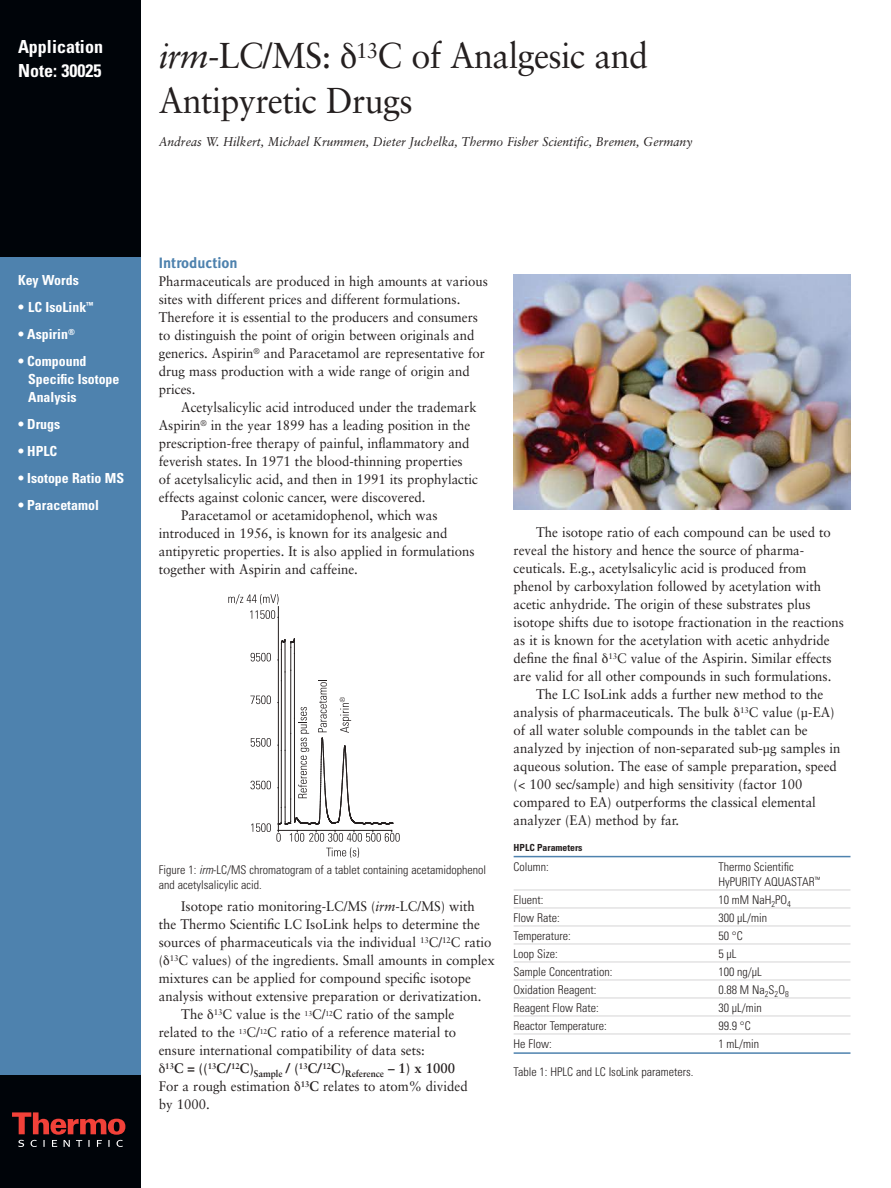
<style>
.page{position:relative;width:891px;height:1188px;background:#fff}
.page>*{position:absolute;margin:0;border:0;box-sizing:border-box;transform-origin:0 0}
.t1{font:36px/45px "Sabon";letter-spacing:-.02em;color:#241f1f;scale:.95 1}
.t2{font:700 condensed 18px/24px "Univers";color:#fff}
.t3{font:15px "Meta Bold LF";color:#4e82ae}
.t4{font:13.8px/18px "Sabon";color:#241f1f;scale:.95 1}
.t5{font:700 condensed 13.8px/18px "Univers";color:#fff}
.t6{font:700 13.8px "Sabon";color:#241f1f;scale:.95 1}
.t7{font:italic 12.75px "Sabon";color:#241f1f;scale:.95 1}
.t8{font:300 condensed 12px/15px "Univers";color:#241f1f}
.t9{font:700 condensed 9.75px "Univers";color:#241f1f}
.s1{font-style:italic}
.s2{font-weight:700}
</style>
<div class="page">
<hr style="left:514px;top:856px;width:336px;height:1px;background:#4e82ae">
<hr style="left:514px;top:890px;width:336px;height:1px;background:#d5d4d5">
<hr style="left:514px;top:908px;width:336px;height:1px;background:#d5d4d5">
<hr style="left:514px;top:926px;width:336px;height:1px;background:#d5d4d5">
<hr style="left:514px;top:944px;width:336px;height:1px;background:#d5d4d5">
<hr style="left:514px;top:962px;width:336px;height:1px;background:#d5d4d5">
<hr style="left:514px;top:980px;width:336px;height:1px;background:#d5d4d5">
<hr style="left:514px;top:998px;width:336px;height:1px;background:#d5d4d5">
<hr style="left:514px;top:1016px;width:336px;height:1px;background:#d5d4d5">
<hr style="left:514px;top:1034px;width:336px;height:1px;background:#d5d4d5">
<hr style="left:514px;top:1052px;width:336px;height:2px;background:#4e82ae">
<div style="left:0;top:257px;width:141px;height:931px;background:#4e82ae"></div>
<div style="left:0;top:0;width:141px;height:257px;background:#000409"></div>
<div style="left:0;top:1076px;width:141px;height:112px;background:#000409"></div>
<svg style="left:12px;top:1112px;width:113px;height:35px"></svg>
<hr style="left:278px;top:607px;width:1px;height:223px;background:#241f1f">
<hr style="left:281px;top:649px;width:1px;height:32px;background:#241f1f">
<hr style="left:285px;top:642px;width:1px;height:30px;background:#241f1f">
<hr style="left:285px;top:672px;width:1px;height:78px;background:#241f1f">
<hr style="left:290px;top:670px;width:1px;height:63px;background:#241f1f">
<svg style="left:278px;top:639px;width:17px;height:31px"></svg>
<hr style="left:294px;top:653px;width:1px;height:65px;background:#241f1f">
<svg style="left:251px;top:653px;width:20px;height:8px"></svg>
<svg style="left:250px;top:610px;width:29px;height:9px"></svg>
<svg style="left:228px;top:594px;width:51px;height:10px"></svg>
<svg style="left:250px;top:680px;width:150px;height:178px"></svg>
<img style="left:514px;top:275px;width:336px;height:234px">
<h2 class="t2" style="left:18px;top:37px;width:87px">Application<br>Note: 30025</h2>
<h1 class="t1" style="left:159px;top:36px;width:517px"><span class="s1">irm</span>-LC/MS: <sup>13</sup>C of Analgesic and<br>Antipyretic Drugs</h1>
<p class="t7" style="left:159px;top:136px;width:563px">Andreas W. Hilkert, Michael Krummen, Dieter Juchelka, Thermo Fisher Scientific, Bremen, Germany</p>
<p class="t5" style="left:18px;top:272px;width:62px">Key Words</p>
<p class="t5" style="left:18px;top:299px;width:77px">• LC IsoLink<sup>™</sup></p>
<p class="t5" style="left:18px;top:326px;width:58px">• Aspirin<sup>®</sup></p>
<p class="t5" style="left:28px;top:353px;width:93px;text-indent:-10px">• Compound<br>Specific Isotope<br>Analysis</p>
<p class="t5" style="left:18px;top:416px;width:44px">• Drugs</p>
<p class="t5" style="left:18px;top:443px;width:41px">• HPLC</p>
<p class="t5" style="left:18px;top:470px;width:108px">• Isotope Ratio MS</p>
<p class="t5" style="left:18px;top:497px;width:82px">• Paracetamol</p>
<p class="t3" style="left:159px;top:257px;width:80px">Introduction</p>
<p class="t4" style="left:159px;top:273px;width:348px">Pharmaceuticals are produced in high amounts at various sites with different prices and different formulations.<br>Therefore it is essential to the producers and consumers to distinguish the point of origin between originals and generics. Aspirin<sup>®</sup> and Paracetamol are representative for drug mass production with a wide range of origin and prices.</p>
<p class="t4" style="left:181px;top:399px;width:312px">Acetylsalicylic acid introduced under the trademark</p>
<p class="t4" style="left:159px;top:417px;width:330px">Aspirin<sup>®</sup> in the year 1899 has a leading position in the</p>
<p class="t4" style="left:159px;top:435px;width:329px">prescription-free therapy of painful, inflammatory and</p>
<p class="t4" style="left:159px;top:453px;width:321px">feverish states. In 1971 the blood-thinning properties</p>
<p class="t4" style="left:159px;top:471px;width:338px">of acetylsalicylic acid, and then in 1991 its prophylactic</p>
<p class="t4" style="left:159px;top:489px;width:282px">effects against colonic cancer, were discovered.</p>
<p class="t4" style="left:181px;top:507px;width:271px">Paracetamol or acetamidophenol, which was</p>
<p class="t4" style="left:159px;top:525px;width:305px">introduced in 1956, is known for its analgesic and</p>
<p class="t4" style="left:159px;top:543px;width:334px">antipyretic properties. It is also applied in formulations</p>
<p class="t4" style="left:159px;top:561px;width:211px">together with Aspirin and caffeine.</p>
<p class="t8" style="left:159px;top:863px;width:329px">Figure 1: <span class="s1">irm</span>-LC/MS chromatogram of a tablet containing acetamidophenol and acetylsalicylic acid.</p>
<p class="t4" style="left:181px;top:898px;width:311px">Isotope ratio monitoring-LC/MS (<span class="s1">irm</span>-LC/MS) with</p>
<p class="t4" style="left:159px;top:916px;width:340px">the Thermo Scientific LC IsoLink helps to determine the</p>
<p class="t4" style="left:159px;top:934px;width:352px">sources of pharmaceuticals via the individual <sup>13</sup>C/<sup>12</sup>C ratio</p>
<p class="t4" style="left:159px;top:952px;width:355px">( <sup>13</sup>C values) of the ingredients. Small amounts in complex</p>
<p class="t4" style="left:159px;top:970px;width:330px">mixtures can be applied for compound specific isotope</p>
<p class="t4" style="left:159px;top:988px;width:341px">analysis without extensive preparation or derivatization.</p>
<p class="t4" style="left:181px;top:1006px;width:289px">The <sup>13</sup>C value is the <sup>13</sup>C/<sup>12</sup>C ratio of the sample</p>
<p class="t4" style="left:159px;top:1024px;width:315px">related to the <sup>13</sup>C/<sup>12</sup>C ratio of a reference material to</p>
<p class="t4" style="left:159px;top:1042px;width:282px">ensure international compatibility of data sets:</p>
<p class="t6" style="left:165px;top:1063px;width:307px"><sup>13</sup>C = ((<sup>13</sup>C/<sup>12</sup>C)<sub>Sample</sub> / (<sup>13</sup>C/<sup>12</sup>C)<sub>Reference</sub> – 1) x 1000</p>
<p class="t4" style="left:159px;top:1078px;width:327px">For a rough estimation <sup>13</sup><span class="s2">C</span> relates to atom% divided</p>
<p class="t4" style="left:159px;top:1096px;width:55px">by 1000.</p>
<p class="t4" style="left:536px;top:524px;width:312px">The isotope ratio of each compound can be used to</p>
<p class="t4" style="left:514px;top:542px;width:307px">reveal the history and hence the source of pharma-</p>
<p class="t4" style="left:514px;top:560px;width:310px">ceuticals. E.g., acetylsalicylic acid is produced from</p>
<p class="t4" style="left:514px;top:578px;width:325px">phenol by carboxylation followed by acetylation with</p>
<p class="t4" style="left:514px;top:596px;width:314px">acetic anhydride. The origin of these substrates plus</p>
<p class="t4" style="left:514px;top:614px;width:349px">isotope shifts due to isotope fractionation in the reactions</p>
<p class="t4" style="left:514px;top:632px;width:334px">as it is known for the acetylation with acetic anhydride</p>
<p class="t4" style="left:514px;top:650px;width:336px">define the final <sup>13</sup>C value of the Aspirin. Similar effects</p>
<p class="t4" style="left:514px;top:668px;width:336px">are valid for all other compounds in such formulations.</p>
<p class="t4" style="left:536px;top:686px;width:304px">The LC IsoLink adds a further new method to the</p>
<p class="t4" style="left:514px;top:704px;width:339px">analysis of pharmaceuticals. The bulk <sup>13</sup>C value (µ-EA)</p>
<p class="t4" style="left:514px;top:722px;width:311px">of all water soluble compounds in the tablet can be</p>
<p class="t4" style="left:514px;top:740px;width:346px">analyzed by injection of non-separated sub-µg samples in</p>
<p class="t4" style="left:514px;top:758px;width:342px">aqueous solution. The ease of sample preparation, speed</p>
<p class="t4" style="left:514px;top:776px;width:306px">(&lt; 100 sec/sample) and high sensitivity (factor 100</p>
<p class="t4" style="left:514px;top:794px;width:320px">compared to EA) outperforms the classical elemental</p>
<p class="t4" style="left:514px;top:812px;width:176px">analyzer (EA) method by far.</p>
<p class="t9" style="left:514px;top:844px;width:70px">HPLC Parameters</p>
<p class="t8" style="left:514px;top:860px;width:37px">Column:</p>
<p class="t8" style="left:718px;top:860px;width:103px">Thermo Scientific<br>HyPURITY AQUASTAR<sup>™</sup></p>
<p class="t8" style="left:514px;top:893px;width:31px">Eluent:</p>
<p class="t8" style="left:718px;top:893px;width:74px">10 mM NaH<sub>2</sub>PO<sub>4</sub></p>
<p class="t8" style="left:514px;top:911px;width:48px">Flow Rate:</p>
<p class="t8" style="left:718px;top:911px;width:50px">300 µL/min</p>
<p class="t8" style="left:514px;top:929px;width:59px">Temperature:</p>
<p class="t8" style="left:718px;top:929px;width:26px">50 °C</p>
<p class="t8" style="left:514px;top:947px;width:46px">Loop Size:</p>
<p class="t8" style="left:718px;top:947px;width:20px">5 µL</p>
<p class="t8" style="left:514px;top:965px;width:100px">Sample Concentration:</p>
<p class="t8" style="left:718px;top:965px;width:45px">100 ng/µL</p>
<p class="t8" style="left:514px;top:983px;width:84px">Oxidation Reagent:</p>
<p class="t8" style="left:718px;top:983px;width:72px">0.88 M Na<sub>2</sub>S<sub>2</sub>O<sub>8</sub></p>
<p class="t8" style="left:514px;top:1001px;width:87px">Reagent Flow Rate:</p>
<p class="t8" style="left:718px;top:1001px;width:45px">30 µL/min</p>
<p class="t8" style="left:514px;top:1019px;width:95px">Reactor Temperature:</p>
<p class="t8" style="left:718px;top:1019px;width:34px">99.9 °C</p>
<p class="t8" style="left:514px;top:1037px;width:40px">He Flow:</p>
<p class="t8" style="left:718px;top:1037px;width:42px">1 mL/min</p>
<p class="t8" style="left:514px;top:1065px;width:181px">Table 1: HPLC and LC IsoLink parameters.</p>
</div>
